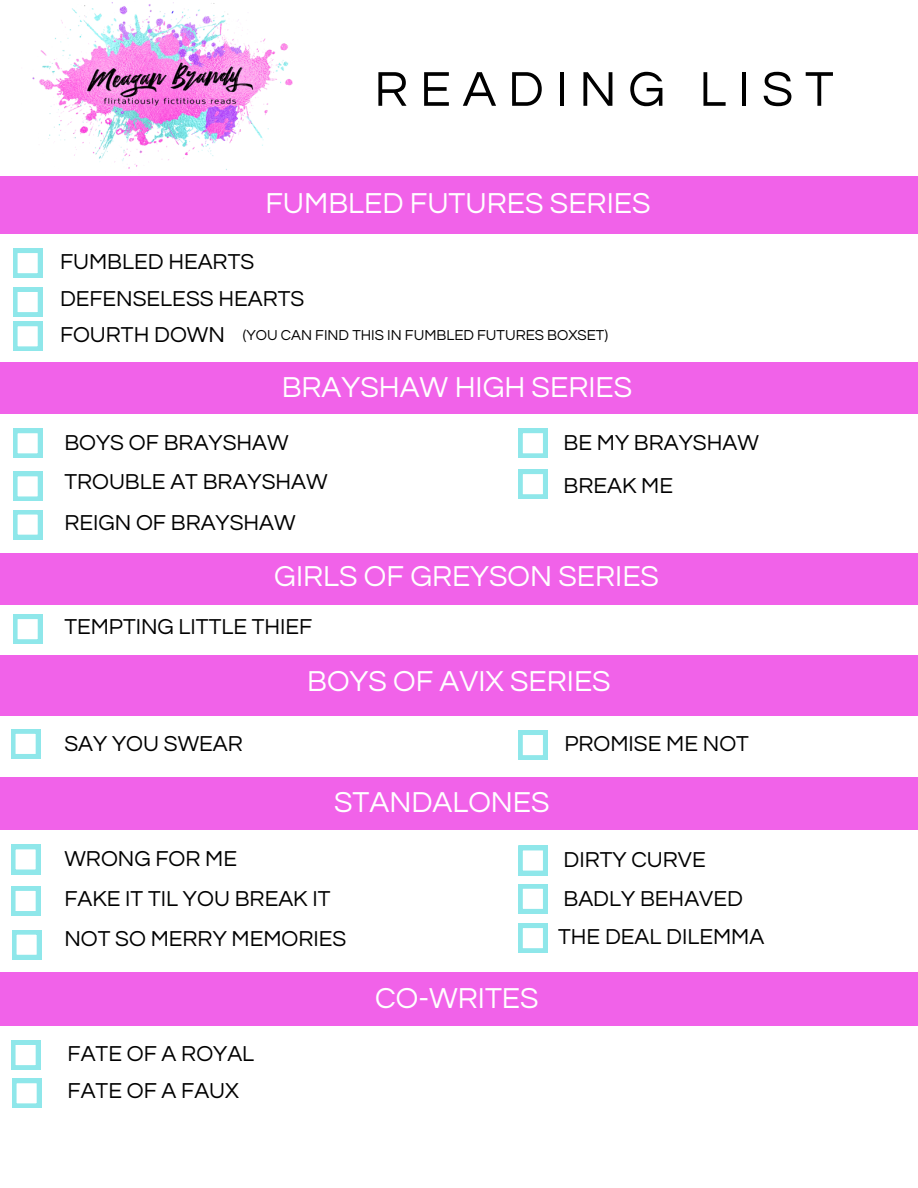
<style>
.page{position:relative;width:918px;height:1188px;background:#fff}
.page>*{position:absolute;margin:0;border:0;box-sizing:border-box;transform-origin:0 0}
.t1{font:50.7px "Questrial";letter-spacing:.23em;color:#000}
.t2{font:30px "Questrial";color:#fff}
.t3{font:22.5px "Questrial";color:#000}
.t4{font:15px "Questrial";color:#000}
</style>
<div class="page">
<img style="left:22px;top:2px;width:279px;height:175px">
<div style="left:0;top:177px;width:918px;height:57px;background:#f162e9"></div>
<div style="left:0;top:362px;width:918px;height:52px;background:#f162e9"></div>
<div style="left:0;top:655px;width:918px;height:61px;background:#f162e9"></div>
<div style="left:0;top:778px;width:918px;height:52px;background:#f162e9"></div>
<div style="left:0;top:972px;width:918px;height:54px;background:#f162e9"></div>
<svg style="left:13px;top:249px;width:29px;height:29px"></svg>
<svg style="left:13px;top:287px;width:29px;height:64px"></svg>
<svg style="left:13px;top:429px;width:29px;height:29px"></svg>
<svg style="left:13px;top:472px;width:29px;height:29px"></svg>
<svg style="left:13px;top:510px;width:29px;height:29px"></svg>
<svg style="left:518px;top:429px;width:29px;height:29px"></svg>
<svg style="left:518px;top:470px;width:29px;height:29px"></svg>
<div style="left:0;top:553px;width:918px;height:51px;background:#f162e9"></div>
<svg style="left:13px;top:615px;width:29px;height:29px"></svg>
<svg style="left:11px;top:729px;width:29px;height:29px"></svg>
<svg style="left:11px;top:845px;width:29px;height:29px"></svg>
<svg style="left:11px;top:886px;width:29px;height:30px"></svg>
<svg style="left:12px;top:930px;width:29px;height:29px"></svg>
<svg style="left:518px;top:846px;width:29px;height:29px"></svg>
<svg style="left:518px;top:884px;width:29px;height:29px"></svg>
<svg style="left:518px;top:924px;width:29px;height:29px"></svg>
<svg style="left:11px;top:1041px;width:29px;height:29px"></svg>
<svg style="left:12px;top:1079px;width:29px;height:29px"></svg>
<svg style="left:518px;top:731px;width:29px;height:29px"></svg>
<h1 class="t1" style="left:374px;top:64px;width:461px">READING LIST</h1>
<h2 class="t2" style="left:265px;top:189px;width:387px">FUMBLED FUTURES SERIES</h2>
<p class="t3" style="left:60px;top:250px;width:196px">FUMBLED HEARTS</p>
<h3 class="t3" style="left:60px;top:287px;width:246px">DEFENSELESS HEARTS</h3>
<p class="t3" style="left:60px;top:324px;width:166px">FOURTH DOWN</p>
<p class="t4" style="left:243px;top:327px;width:367px">(YOU CAN FIND THIS IN FUMBLED FUTURES BOXSET)</p>
<h3 class="t2" style="left:282px;top:372px;width:352px">BRAYSHAW HIGH SERIES</h3>
<h3 class="t3" style="left:64px;top:432px;width:226px">BOYS OF BRAYSHAW</h3>
<h3 class="t3" style="left:64px;top:471px;width:265px">TROUBLE AT BRAYSHAW</h3>
<p class="t3" style="left:64px;top:512px;width:233px">REIGN OF BRAYSHAW</p>
<p class="t3" style="left:564px;top:431px;width:197px">BE MY BRAYSHAW</p>
<p class="t3" style="left:564px;top:475px;width:111px">BREAK ME</p>
<p class="t2" style="left:274px;top:561px;width:386px">GIRLS OF GREYSON SERIES</p>
<h3 class="t3" style="left:64px;top:615px;width:249px">TEMPTING LITTLE THIEF</h3>
<h3 class="t3" style="left:64px;top:732px;width:180px">SAY YOU SWEAR</h3>
<p class="t2" style="left:307px;top:667px;width:305px">BOYS OF AVIX SERIES</p>
<p class="t2" style="left:334px;top:787px;width:217px">STANDALONES</p>
<p class="t3" style="left:564px;top:732px;width:186px">PROMISE ME NOT</p>
<h3 class="t3" style="left:64px;top:848px;width:174px">WRONG FOR ME</h3>
<p class="t3" style="left:564px;top:849px;width:144px">DIRTY CURVE</p>
<p class="t3" style="left:64px;top:887px;width:268px">FAKE IT TIL YOU BREAK IT</p>
<h3 class="t3" style="left:64px;top:928px;width:283px">NOT SO MERRY MEMORIES</h3>
<p class="t3" style="left:68px;top:1042px;width:188px">FATE OF A ROYAL</p>
<p class="t3" style="left:68px;top:1079px;width:173px">FATE OF A FAUX</p>
<h3 class="t2" style="left:375px;top:984px;width:165px">CO-WRITES</h3>
<p class="t3" style="left:564px;top:887px;width:181px">BADLY BEHAVED</p>
<h3 class="t3" style="left:558px;top:925px;width:208px">THE DEAL DILEMMA</h3>
</div>
